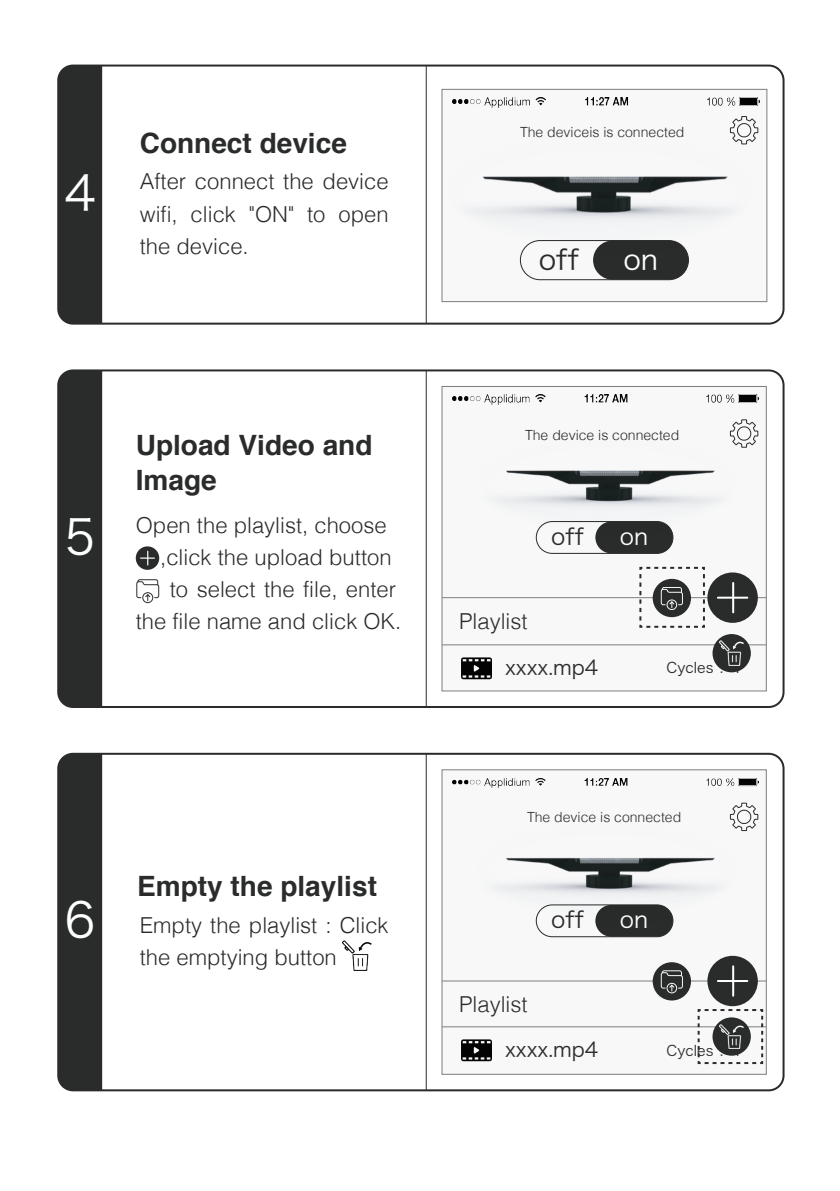
<style>
.page{position:relative;width:840px;height:1191px;background:#fff}
.page>*{position:absolute;margin:0;border:0;box-sizing:border-box;transform-origin:0 0}
.t1{font:48px "Hiragino Sans GB W3";color:#fff}
.t2{font:700 28px/36px "Helvetica";color:#2a2b2b}
.t3{font:28px "Hiragino Sans GB W3";color:#2a2b2b}
.t4{font:28px "Hiragino Sans GB W3";color:#fff}
.t5{font:22.8px "Hiragino Sans GB W3";color:#2a2b2b}
.t6{font:22.8px "Hiragino Sans GB W3";color:#fff}
.t7{font:300 22px/32px "Helvetica";color:#2a2b2b;text-align:justify}
.t8{font:20px "Hiragino Sans GB W3";color:#2a2b2b}
.t9{font:14.4px "Hiragino Sans GB W3";color:#2a2b2b}
.t10{font:300 14px "Helvetica";color:#2a2b2b}
.s1{font-family:"Hiragino Sans GB W3";font-weight:400;font-size:48px;color:#fff}
</style>
<div class="page">
<div style="left:441px;top:89px;width:325px;height:213px;background:#f8f8f9"></div>
<div style="left:57px;top:65px;width:727px;height:260px;border:2px solid #2a2b2b;border-radius:15px"></div>
<div style="left:58px;top:66px;width:44px;height:258px;background:#2a2b2b"></div>
<hr style="left:425px;top:66px;width:1px;height:258px;background:#2a2b2b">
<div style="left:441px;top:89px;width:326px;height:213px;border:1px solid #7d7e82"></div>
<div style="left:519px;top:240px;width:169px;height:40px;border:1px solid #2a2b2b;border-radius:20px"></div>
<div style="left:592px;top:240px;width:96px;height:40px;background:#2a2b2b;border-radius:20px"></div>
<img style="left:452px;top:98px;width:306px;height:9px">
<img style="left:441px;top:125px;width:318px;height:130px">
<div style="left:57px;top:369px;width:727px;height:339px;border:2px solid #2a2b2b;border-radius:15px"></div>
<div style="left:58px;top:370px;width:44px;height:337px;background:#2a2b2b"></div>
<hr style="left:425px;top:370px;width:1px;height:337px;background:#2a2b2b">
<div style="left:136px;top:546px;width:23px;height:24px;background:#2a2b2b;border-radius:50%"></div>
<svg style="left:140px;top:551px;width:14px;height:14px"></svg>
<svg style="left:136px;top:579px;width:23px;height:22px"></svg>
<div style="left:442px;top:386px;width:323px;height:305px;background:#f8f8f9"></div>
<div style="left:535px;top:521px;width:138px;height:33px;border:1px solid #2a2b2b;border-radius:16px"></div>
<div style="left:595px;top:521px;width:77px;height:32px;background:#2a2b2b;border-radius:16px"></div>
<div style="left:441px;top:386px;width:325px;height:305px;border:1px solid #7d7e82"></div>
<img style="left:452px;top:395px;width:306px;height:9px">
<svg style="left:732px;top:419px;width:26px;height:29px"></svg>
<svg style="left:729px;top:116px;width:29px;height:29px"></svg>
<hr style="left:442px;top:597px;width:323px;height:1px;background:#7d7e82">
<hr style="left:442px;top:644px;width:323px;height:1px;background:#7d7e82">
<div style="left:707px;top:572px;width:50px;height:51px;background:#2a2b2b;border-radius:50%"></div>
<div style="left:712px;top:634px;width:38px;height:38px;background:#2a2b2b;border-radius:50%"></div>
<hr style="left:717px;top:596px;width:30px;height:2px;background:#fff">
<hr style="left:731px;top:583px;width:2px;height:29px;background:#fff">
<svg style="left:638px;top:566px;width:67px;height:62px"></svg>
<svg style="left:461px;top:657px;width:30px;height:22px"></svg>
<img style="left:719px;top:641px;width:23px;height:24px">
<img style="left:497px;top:426px;width:247px;height:112px">
<div style="left:57px;top:753px;width:727px;height:338px;border:2px solid #2a2b2b;border-radius:15px"></div>
<div style="left:58px;top:754px;width:44px;height:336px;background:#2a2b2b"></div>
<hr style="left:425px;top:754px;width:1px;height:336px;background:#2a2b2b">
<img style="left:342px;top:940px;width:29px;height:30px">
<div style="left:442px;top:770px;width:323px;height:304px;background:#f8f8f9"></div>
<div style="left:535px;top:904px;width:138px;height:33px;border:1px solid #2a2b2b;border-radius:16px"></div>
<div style="left:595px;top:905px;width:77px;height:31px;background:#2a2b2b;border-radius:16px"></div>
<img style="left:452px;top:778px;width:306px;height:9px">
<svg style="left:731px;top:802px;width:27px;height:29px"></svg>
<hr style="left:442px;top:980px;width:323px;height:1px;background:#7d7e82">
<div style="left:707px;top:955px;width:50px;height:51px;background:#2a2b2b;border-radius:50%"></div>
<div style="left:652px;top:962px;width:38px;height:38px;background:#2a2b2b;border-radius:50%"></div>
<hr style="left:717px;top:980px;width:30px;height:2px;background:#fff">
<hr style="left:731px;top:966px;width:2px;height:29px;background:#fff">
<svg style="left:660px;top:970px;width:22px;height:21px"></svg>
<hr style="left:442px;top:1026px;width:323px;height:1px;background:#7d7e82">
<svg style="left:461px;top:1039px;width:30px;height:22px"></svg>
<svg style="left:696px;top:1009px;width:67px;height:56px"></svg>
<img style="left:719px;top:1024px;width:23px;height:25px">
<img style="left:497px;top:814px;width:247px;height:111px">
<h1 class="t1" style="left:64px;top:163px;width:33px">4</h1>
<p class="t2" style="left:140px;top:125px;width:208px">Connect device</p>
<p class="t7" style="left:140px;top:164px;width:250px">After connect the device wifi, click "ON" to open the device.</p>
<p class="t10" style="left:519px;top:120px;width:166px">The deviceis is connected</p>
<p class="t3" style="left:538px;top:241px;width:42px">off</p>
<p class="t4" style="left:623px;top:242px;width:36px">on</p>
<p class="t2" style="left:136px;top:427px;width:238px">Upload Video and<br>Image</p>
<h1 class="t1" style="left:64px;top:507px;width:33px">5</h1>
<p class="t7" style="left:136px;top:507px;width:252px">Open the playlist, choose</p>
<p class="t7" style="left:160px;top:539px;width:233px">,click the upload button</p>
<p class="t7" style="left:170px;top:571px;width:228px">to select the file, enter</p>
<p class="t7" style="left:136px;top:603px;width:267px">the file name and click OK.</p>
<p class="t2" style="left:137px;top:868px;width:241px">Empty the playlist</p>
<p class="t7" style="left:140px;top:907px;width:250px;text-indent:-75px"><span class="s1">6</span> Empty the playlist : Click the emptying button</p>
<p class="t10" style="left:524px;top:423px;width:156px">The device is connected</p>
<p class="t5" style="left:551px;top:522px;width:35px">off</p>
<p class="t6" style="left:619px;top:522px;width:30px">on</p>
<p class="t7" style="left:459px;top:603px;width:70px">Playlist</p>
<p class="t8" style="left:505px;top:655px;width:95px">xxxx.mp4</p>
<p class="t9" style="left:666px;top:659px;width:77px">Cycles ：1</p>
<p class="t10" style="left:526px;top:805px;width:156px">The device is connected</p>
<p class="t5" style="left:551px;top:905px;width:35px">off</p>
<p class="t6" style="left:619px;top:905px;width:30px">on</p>
<p class="t7" style="left:459px;top:986px;width:70px">Playlist</p>
<p class="t8" style="left:505px;top:1037px;width:95px">xxxx.mp4</p>
<p class="t9" style="left:666px;top:1041px;width:77px">Cycles ：1</p>
</div>
